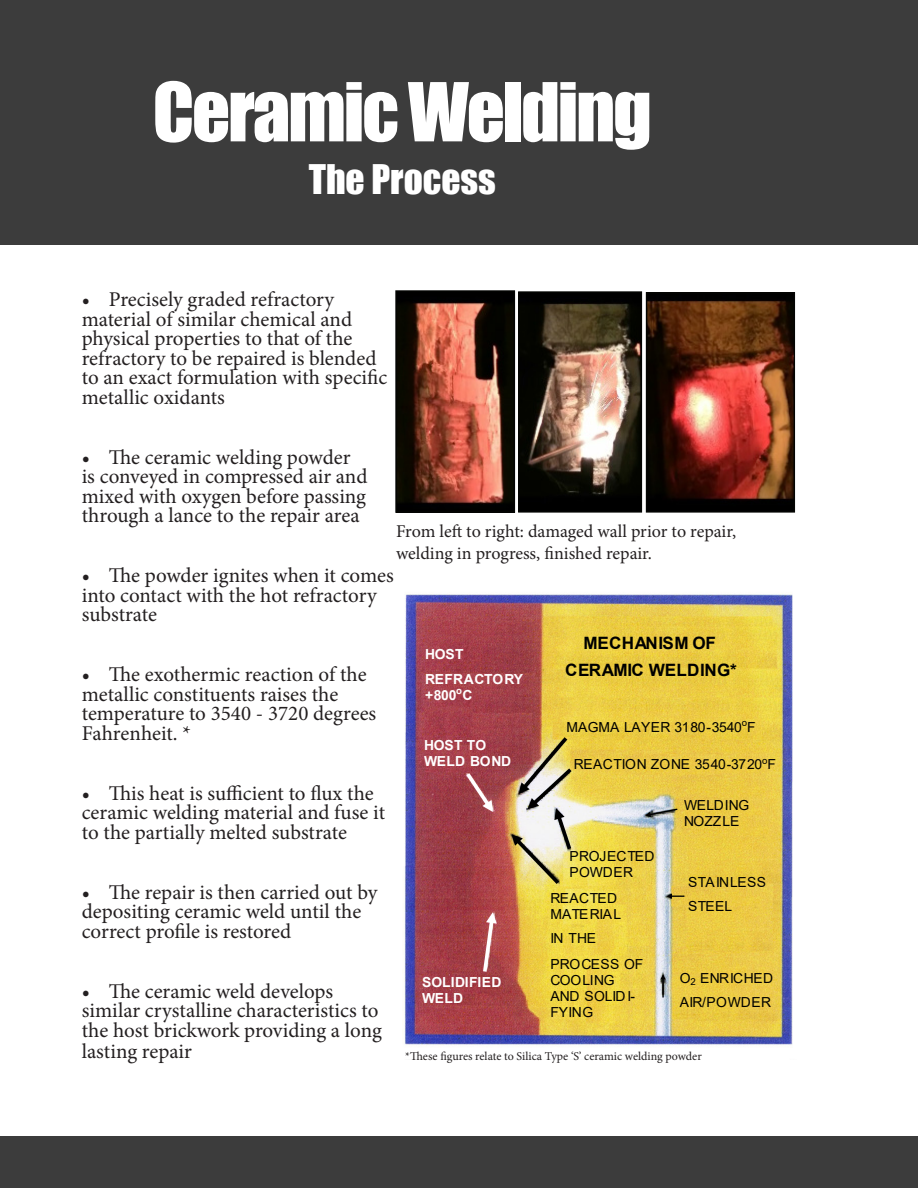
<style>
.page{position:relative;width:918px;height:1188px;background:#fff}
.page>*{position:absolute;margin:0;border:0;box-sizing:border-box;transform-origin:0 0}
.t1{font:75px "Impact";letter-spacing:-.03em;color:#fff}
.t2{font:37.5px "Impact";color:#fff}
.t3{font:21px/19.5px "Minion Pro";color:#231f20}
.Paragraph_Style_1{font:18px/21.6px "Minion Pro";color:#231f20}
.t4{font:700 17.1px/27.8px "Arial";letter-spacing:.015em;color:#000;text-align:center}
.t5{font:13.8px/15.9px "Arial";letter-spacing:.015em;color:#000}
.t6{font:700 13.8px/15.9px "Arial";letter-spacing:.005em;color:#fff}
.t7{font:13.8px/15.9px "Arial";letter-spacing:-.01em;color:#000}
.t8{font:12px "Minion Pro";color:#231f20}
</style>
<div class="page">
<div style="left:0;top:0;width:918px;height:244px;background:#3c3c3c"></div>
<div style="left:0;top:1136px;width:918px;height:52px;background:#3c3c3c"></div>
<img style="left:398px;top:293px;width:114px;height:217px">
<div style="left:395px;top:290px;width:120px;height:223px;border:2px solid #040503"></div>
<img style="left:521px;top:294px;width:118px;height:216px">
<div style="left:518px;top:291px;width:124px;height:222px;border:2px solid #040503"></div>
<img style="left:649px;top:295px;width:143px;height:215px">
<div style="left:646px;top:292px;width:149px;height:221px;border:2px solid #040503"></div>
<img style="left:404px;top:594px;width:389px;height:451px">
<svg style="left:667px;top:894px;width:17px;height:5px"></svg>
<img style="left:512px;top:733px;width:63px;height:155px">
<svg style="left:645px;top:808px;width:34px;height:9px"></svg>
<svg style="left:660px;top:974px;width:6px;height:24px"></svg>
<svg style="left:463px;top:769px;width:30px;height:43px"></svg>
<svg style="left:481px;top:912px;width:16px;height:64px"></svg>
<p class="t1" style="left:153px;top:54px;width:501px">Ceramic Welding</p>
<p class="t2" style="left:309px;top:150px;width:189px">The Process</p>
<p class="t3" style="left:82px;top:290px;width:307px">• Precisely graded refractory material of similar chemical and physical properties to that of the refractory to be repaired is blended to an exact formulation with specific metallic oxidants</p>
<p class="t3" style="left:82px;top:447px;width:287px">• The ceramic welding powder is conveyed in compressed air and mixed with oxygen before passing through a lance to the repair area</p>
<p class="t3" style="left:82px;top:566px;width:314px">• The powder ignites when it comes into contact with the hot refractory substrate</p>
<p class="Paragraph_Style_1" style="left:396px;top:521px;width:342px">From left to right: damaged wall prior to repair, welding in progress, finished repair.</p>
<p class="t4" style="left:565px;top:629px;width:173px">MECHANISM OF<br>CERAMIC WELDING*</p>
<p class="t6" style="left:425px;top:642px;width:100px;line-height:24.5px">HOST<br>REFRACTORY</p>
<p class="t6" style="left:425px;top:687px;width:49px">+800<sup>o</sup>C</p>
<p class="t6" style="left:424px;top:737px;width:89px">HOST TO<br>WELD BOND</p>
<p class="t3" style="left:82px;top:665px;width:296px">• The exothermic reaction of the metallic constituents raises the temperature to 3540 - 3720 degrees<br>Fahrenheit. *</p>
<p class="t5" style="left:566px;top:719px;width:191px">MAGMA LAYER 3180-3540<sup>o</sup>F</p>
<p class="t5" style="left:574px;top:756px;width:204px">REACTION ZONE 3540-3720<sup>o</sup>F</p>
<p class="t7" style="left:684px;top:797px;width:67px">WELDING<br>NOZZLE</p>
<p class="t5" style="left:570px;top:849px;width:86px">PROJECTED<br>POWDER</p>
<p class="t5" style="left:550px;top:890px;width:72px">REACTED<br>MATERIAL</p>
<p class="t5" style="left:550px;top:926px;width:94px;line-height:25.5px">IN THE<br>PROCESS OF</p>
<p class="t7" style="left:550px;top:972px;width:86px">COOLING<br>AND SOLIDI-<br>FYING</p>
<p class="t3" style="left:82px;top:783px;width:305px">• This heat is sufficient to flux the ceramic welding material and fuse it to the partially melted substrate</p>
<p class="t3" style="left:82px;top:882px;width:297px">• The repair is then carried out by depositing ceramic weld until the correct profile is restored</p>
<p class="t5" style="left:688px;top:870px;width:79px;line-height:24.5px">STAINLESS<br>STEEL</p>
<p class="t5" style="left:680px;top:966px;width:95px;line-height:24.5px">O<sub>2</sub> ENRICHED<br>AIR/POWDER</p>
<p class="t6" style="left:422px;top:974px;width:81px">SOLIDIFIED<br>WELD</p>
<p class="t3" style="left:82px;top:981px;width:302px">• The ceramic weld develops similar crystalline characteristics to the host brickwork providing a long</p>
<p class="t3" style="left:82px;top:1042px;width:112px">lasting repair</p>
<p class="t8" style="left:405px;top:1048px;width:298px">*These figures relate to Silica Type ‘S’ ceramic welding powder</p>
</div>
